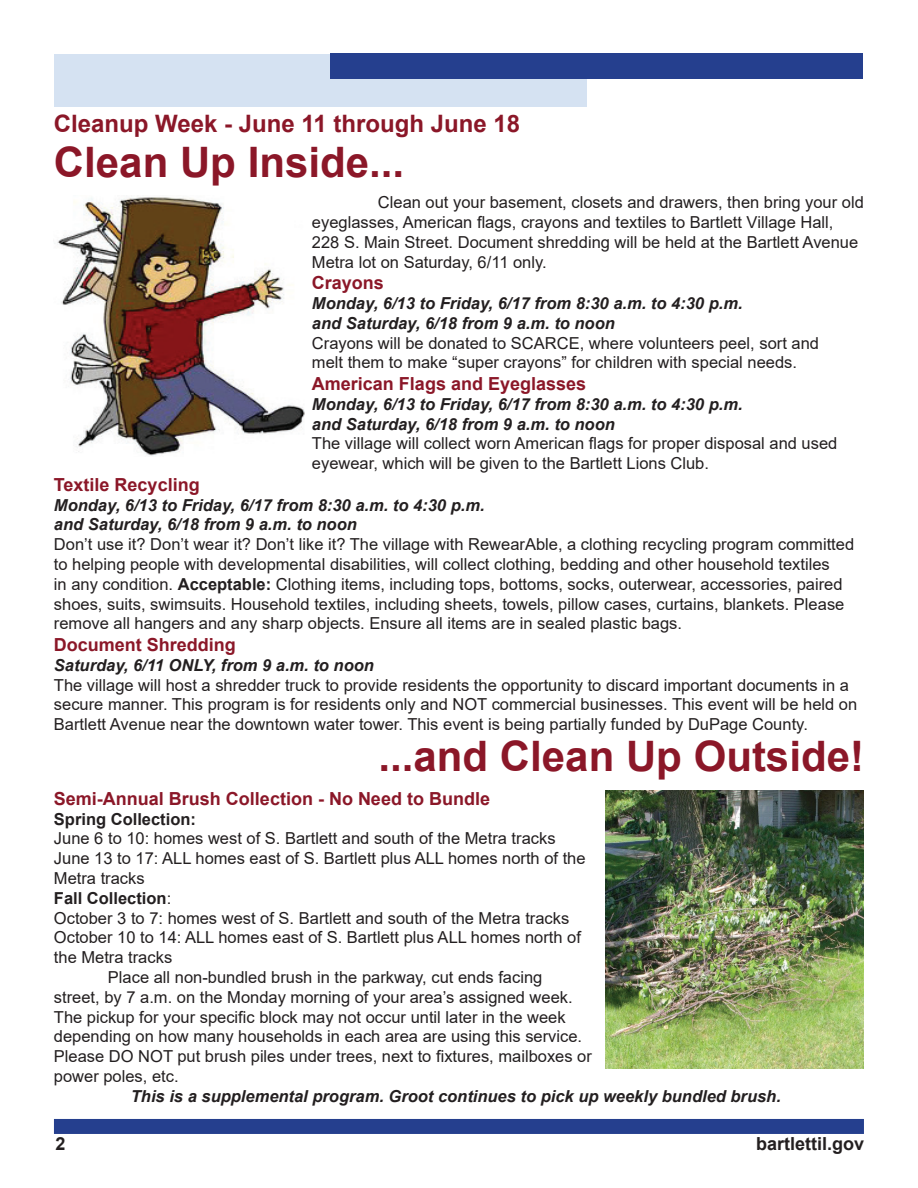
<style>
.page{position:relative;width:918px;height:1188px;background:#fff}
.page>*{position:absolute;margin:0;border:0;box-sizing:border-box;transform-origin:0 0}
.t1{font:700 42px "Arial";color:#8b1728}
.t2{font:700 24px "Arial";color:#8b1728}
.t3{font:700 18px "Arial";color:#8b1728}
.t4{font:700 18px "Arial";color:#231f20}
.t5{font:16.5px/19.8px "Arial";color:#231f20}
.t6{font:italic 700 16.5px/19.8px "Arial";color:#231f20}
.t7{font:700 16.5px "Arial";color:#231f20}
.s1{font-weight:700}
.s2{font-weight:400}
</style>
<div class="page">
<div style="left:55px;top:55px;width:532px;height:52px;background:#d5e2f2"></div>
<div style="left:331px;top:53px;width:532px;height:26px;background:#253f8e"></div>
<div style="left:54px;top:1119px;width:810px;height:15px;background:#253f8e"></div>
<img style="left:54px;top:197px;width:251px;height:259px">
<img style="left:606px;top:790px;width:258px;height:278px">
<h2 class="t2" style="left:54px;top:107px;width:468px">Cleanup Week - June 11 through June 18</h2>
<h1 class="t1" style="left:54px;top:133px;width:352px">Clean Up Inside...</h1>
<p class="t5" style="left:312px;top:192px;width:553px;text-indent:66px">Clean out your basement, closets and drawers, then bring your old eyeglasses, American flags, crayons and textiles to Bartlett Village Hall, 228 S. Main Street. Document shredding will be held at the Bartlett Avenue Metra lot on Saturday, 6/11 only.</p>
<p class="t3" style="left:312px;top:270px;width:74px">Crayons</p>
<p class="t6" style="left:312px;top:294px;width:432px">Monday, 6/13 to Friday, 6/17 from 8:30 a.m. to 4:30 p.m. and Saturday, 6/18 from 9 a.m. to noon</p>
<p class="t5" style="left:312px;top:333px;width:509px">Crayons will be donated to SCARCE, where volunteers peel, sort and melt them to make “super crayons” for children with special needs.</p>
<p class="t3" style="left:312px;top:371px;width:276px">American Flags and Eyeglasses</p>
<p class="t6" style="left:312px;top:395px;width:432px">Monday, 6/13 to Friday, 6/17 from 8:30 a.m. to 4:30 p.m. and Saturday, 6/18 from 9 a.m. to noon</p>
<p class="t5" style="left:312px;top:434px;width:527px">The village will collect worn American flags for proper disposal and used eyewear, which will be given to the Bartlett Lions Club.</p>
<p class="t3" style="left:54px;top:472px;width:147px">Textile Recycling</p>
<p class="t6" style="left:54px;top:495px;width:432px">Monday, 6/13 to Friday, 6/17 from 8:30 a.m. to 4:30 p.m. and Saturday, 6/18 from 9 a.m. to noon</p>
<p class="t5" style="left:54px;top:534px;width:802px">Don’t use it? Don’t wear it? Don’t like it? The village with RewearAble, a clothing recycling program committed to helping people with developmental disabilities, will collect clothing, bedding and other household textiles<br>in any condition. <span class="s1">Acceptable:</span> Clothing items, including tops, bottoms, socks, outerwear, accessories, paired shoes, suits, swimsuits. Household textiles, including sheets, towels, pillow cases, curtains, blankets. Please remove all hangers and any sharp objects. Ensure all items are in sealed plastic bags.</p>
<p class="t3" style="left:54px;top:632px;width:184px">Document Shredding</p>
<p class="t6" style="left:54px;top:656px;width:322px">Saturday, 6/11 ONLY, from 9 a.m. to noon</p>
<p class="t5" style="left:54px;top:675px;width:805px">The village will host a shredder truck to provide residents the opportunity to discard important documents in a secure manner. This program is for residents only and NOT commercial businesses. This event will be held on<br>Bartlett Avenue near the downtown water tower. This event is being partially funded by DuPage County.</p>
<h1 class="t1" style="left:379px;top:727px;width:487px">...and Clean Up Outside!</h1>
<p class="t3" style="left:54px;top:786px;width:438px">Semi-Annual Brush Collection - No Need to Bundle</p>
<p class="t7" style="left:54px;top:807px;width:144px">Spring Collection:</p>
<p class="t5" style="left:54px;top:829px;width:503px">June 6 to 10: homes west of S. Bartlett and south of the Metra tracks</p>
<p class="t5" style="left:54px;top:848px;width:533px">June 13 to 17: ALL homes east of S. Bartlett plus ALL homes north of the</p>
<p class="t5" style="left:54px;top:868px;width:92px">Metra tracks</p>
<p class="t7" style="left:54px;top:886px;width:119px">Fall Collection<span class="s2">:</span></p>
<p class="t5" style="left:54px;top:908px;width:517px">October 3 to 7: homes west of S. Bartlett and south of the Metra tracks</p>
<p class="t5" style="left:54px;top:928px;width:529px">October 10 to 14: ALL homes east of S. Bartlett plus ALL homes north of</p>
<p class="t5" style="left:54px;top:947px;width:120px">the Metra tracks</p>
<p class="t5" style="left:108px;top:967px;width:436px">Place all non-bundled brush in the parkway, cut ends facing</p>
<p class="t5" style="left:54px;top:987px;width:520px">street, by 7 a.m. on the Monday morning of your area’s assigned week.</p>
<p class="t5" style="left:54px;top:1007px;width:513px">The pickup for your specific block may not occur until later in the week</p>
<p class="t5" style="left:54px;top:1027px;width:530px">depending on how many households in each area are using this service.</p>
<p class="t5" style="left:54px;top:1046px;width:540px">Please DO NOT put brush piles under trees, next to fixtures, mailboxes or</p>
<p class="t5" style="left:54px;top:1066px;width:126px">power poles, etc.</p>
<p class="t6" style="left:131px;top:1087px;width:652px">This is a supplemental program. Groot continues to pick up weekly bundled brush.</p>
<p class="t4" style="left:55px;top:1131px;width:12px">2</p>
<p class="t4" style="left:756px;top:1131px;width:110px">bartlettil.gov</p>
</div>
